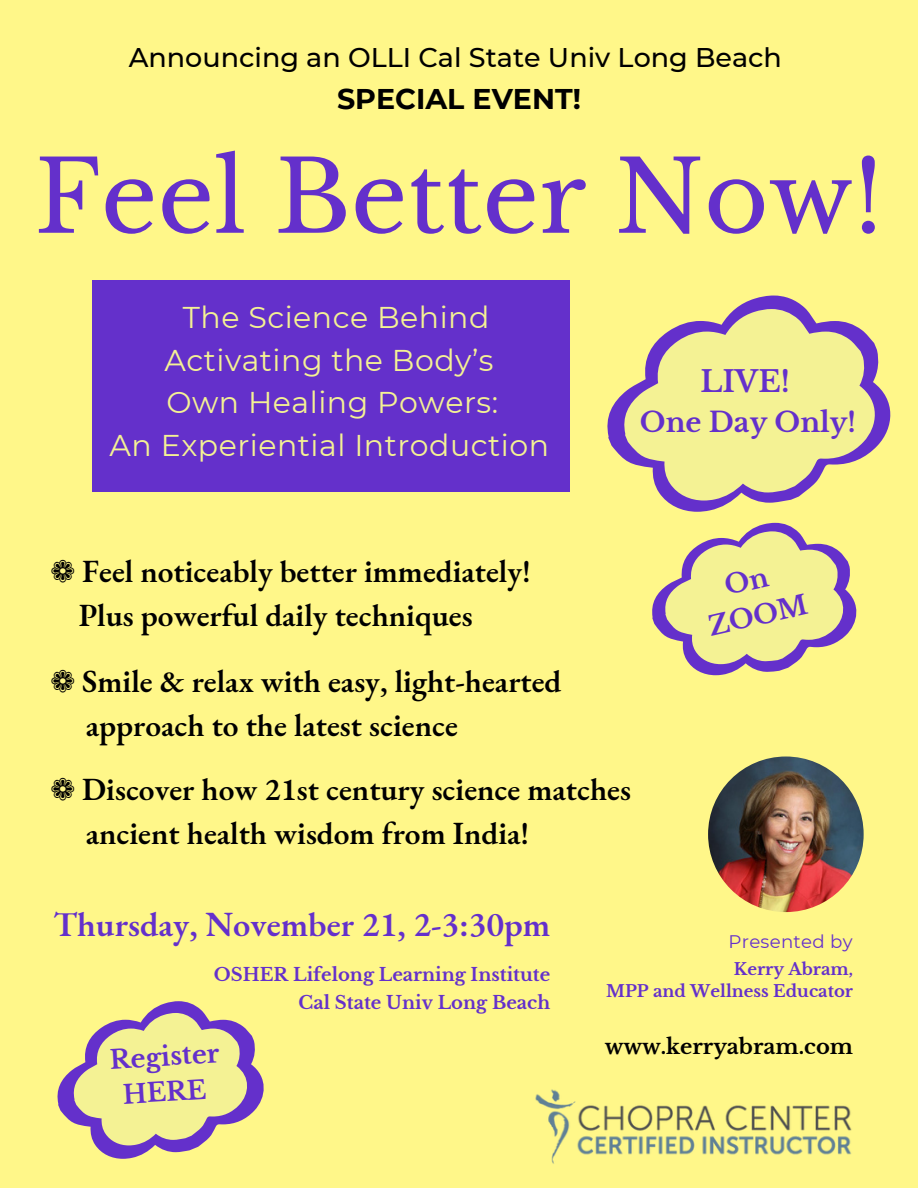
<style>
.page{position:relative;width:918px;height:1188px;background:#fff789}
.page>*{position:absolute;margin:0;border:0;box-sizing:border-box;transform-origin:0 0}
.t1{font:99px "Libre Baskerville";color:#6430cb}
.t2{font:600 34.5px "EB Garamond";color:#6430cb}
.t3{font:600 31.5px/43.8px "EB Garamond";color:#000}
.t4{font:30px "Montserrat";letter-spacing:.015em;color:#f4f294}
.t5{font:700 29.25px "Libre Baskerville";color:#6430cb}
.t6{font:700 28.5px "Montserrat";color:#000}
.t7{font:700 27.3px "Libre Baskerville";color:#6430cb}
.t8{font:500 27px "Montserrat";color:#000}
.t9{font:700 26.4px/36.3px "Libre Baskerville";color:#6430cb;text-align:center}
.t10{font:700 25.5px "Libre Baskerville";color:#6430cb}
.t11{font:700 21px "Libre Baskerville";color:#000}
.t12{font:18.15px "Montserrat";letter-spacing:.015em;color:#6430cb}
.t13{font:700 18px "Libre Baskerville";color:#6430cb}
.t14{font:700 16.5px "Libre Baskerville";color:#6430cb}
.s1{font-family:"Free Serif";font-weight:400}
</style>
<div class="page">
<div style="left:92px;top:280px;width:478px;height:211px;background:#6430cb"></div>
<img style="left:536px;top:1089px;width:316px;height:75px">
<svg style="left:652px;top:523px;width:205px;height:152px"></svg>
<img style="left:708px;top:757px;width:156px;height:155px;border-radius:50%">
<svg style="left:607px;top:296px;width:284px;height:216px"></svg>
<svg style="left:624px;top:309px;width:251px;height:192px;fill:#f4f294"></svg>
<svg style="left:57px;top:1001px;width:207px;height:158px"></svg>
<h1 class="t8" style="left:129px;top:41px;width:655px">Announcing an OLLI Cal State Univ Long Beach</h1>
<p class="t6" style="left:337px;top:82px;width:245px">SPECIAL EVENT!</p>
<h3 class="t1" style="left:34px;top:137px;width:851px">Feel Better Now!</h3>
<h3 class="t4" style="left:183px;top:299px;width:308px">The Science Behind</h3>
<h3 class="t4" style="left:164px;top:342px;width:331px">Activating the Body’s</h3>
<h2 class="t4" style="left:166px;top:384px;width:333px">Own Healing Powers:</h2>
<h5 class="t4" style="left:110px;top:427px;width:441px">An Experiential Introduction</h5>
<h3 class="t5" style="left:700px;top:364px;width:91px">LIVE!</h3>
<h5 class="t7" style="left:640px;top:406px;width:218px">One Day Only!</h5>
<h3 class="t3" style="left:79px;top:549px;width:454px;text-indent:-28px"><span class="s1">❁</span> Feel noticeably better immediately!<br>Plus powerful daily techniques</h3>
<h3 class="t9" style="left:697px;top:574px;width:102px;rotate:-13deg">On<br>ZOOM</h3>
<p class="t3" style="left:86px;top:659px;width:477px;text-indent:-35px"><span class="s1">❁</span> Smile &amp; relax with easy, light-hearted approach to the latest science</p>
<h3 class="t3" style="left:86px;top:767px;width:547px;text-indent:-35px"><span class="s1">❁</span> Discover how 21st century science matches ancient health wisdom from India!</h3>
<p class="t2" style="left:53px;top:901px;width:498px">Thursday, November 21, 2-3:30pm</p>
<p class="t13" style="left:214px;top:963px;width:338px">OSHER Lifelong Learning Institute</p>
<p class="t13" style="left:299px;top:991px;width:253px">Cal State Univ Long Beach</p>
<p class="t10" style="left:109px;top:1044px;width:111px;rotate:-3deg">Register</p>
<p class="t10" style="left:122px;top:1079px;width:85px;rotate:-3deg">HERE</p>
<p class="t12" style="left:728px;top:930px;width:126px">Presented by</p>
<h5 class="t14" style="left:734px;top:959px;width:121px">Kerry Abram,</h5>
<h4 class="t14" style="left:606px;top:981px;width:249px">MPP and Wellness Educator</h4>
<h6 class="t11" style="left:605px;top:1033px;width:250px">www.kerryabram.com</h6>
</div>
